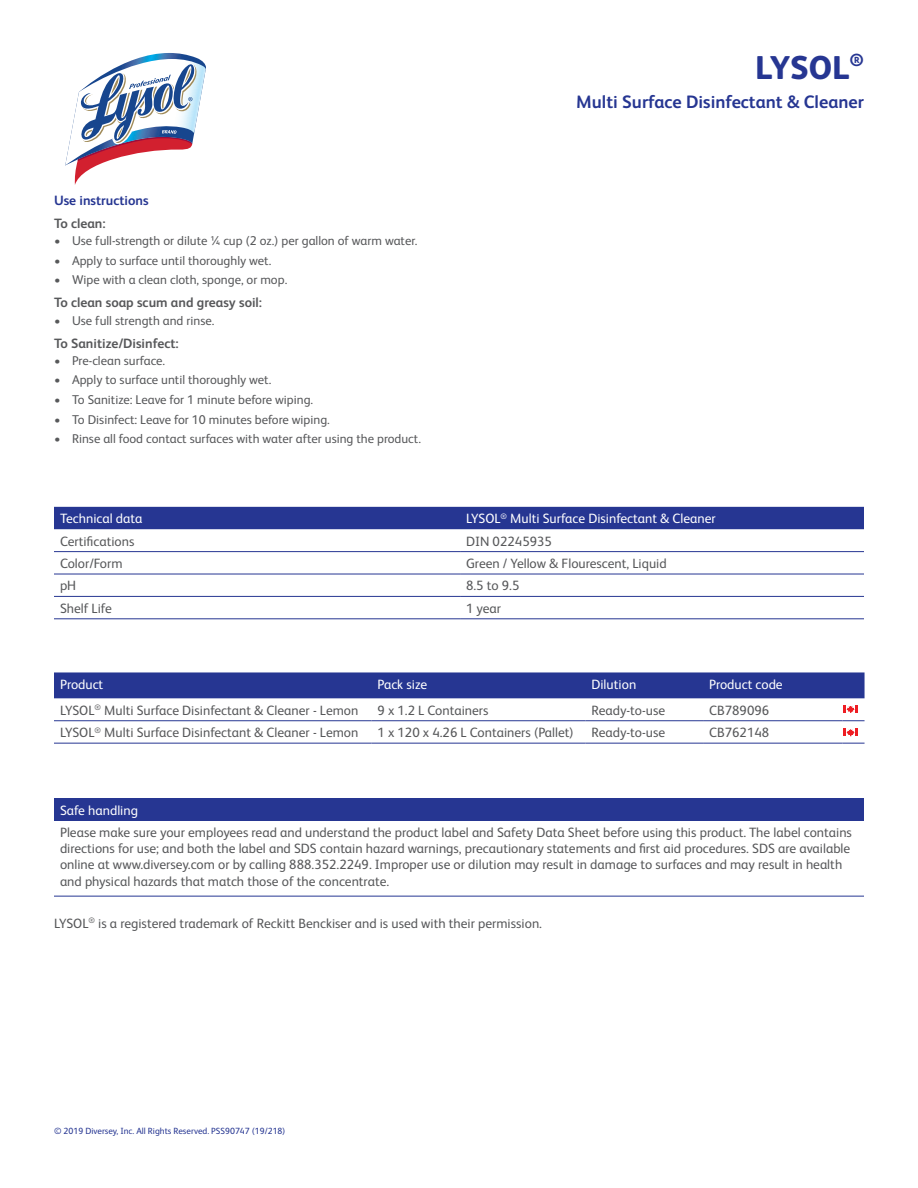
<style>
.page{position:relative;width:918px;height:1188px;background:#fff}
.page>*{position:absolute;margin:0;border:0;box-sizing:border-box;transform-origin:0 0}
.t1{font:800 33px "FS Albert Pro";letter-spacing:-.005em;color:#263692}
.t2{font:700 18px "FS Albert Pro";color:#263692}
.t3{font:13.5px/16.2px "FS Albert Pro";color:#57585a}
.t4{font:13.5px "FS Albert Pro";color:#fff}
.t5{font:700 13.5px "FS Albert Pro";color:#57585a}
.t6{font:700 13.5px "FS Albert Pro";color:#263692}
.t7{font:12.75px "FS Albert Pro";color:#57585a}
.t8{font:9px "FS Albert Pro";color:#263692}
</style>
<div class="page">
<div style="left:54px;top:672px;width:811px;height:26px;background:#263692"></div>
<hr style="left:54px;top:743px;width:318px;height:1px;background:#263692">
<hr style="left:372px;top:743px;width:213px;height:1px;background:#263692">
<hr style="left:585px;top:743px;width:118px;height:1px;background:#263692">
<hr style="left:703px;top:743px;width:139px;height:1px;background:#263692">
<svg style="left:842px;top:743px;width:23px;height:1px"></svg>
<hr style="left:54px;top:720px;width:318px;height:1px;background:#263692">
<hr style="left:372px;top:720px;width:213px;height:1px;background:#263692">
<hr style="left:585px;top:720px;width:118px;height:1px;background:#263692">
<hr style="left:703px;top:720px;width:139px;height:1px;background:#263692">
<svg style="left:842px;top:720px;width:23px;height:1px"></svg>
<div style="left:54px;top:798px;width:810px;height:23px;background:#263692"></div>
<hr style="left:54px;top:896px;width:810px;height:1px;background:#263692">
<svg style="left:844px;top:729px;width:13px;height:7px"></svg>
<svg style="left:844px;top:705px;width:13px;height:8px"></svg>
<div style="left:54px;top:507px;width:810px;height:22px;background:#263692"></div>
<hr style="left:54px;top:551px;width:406px;height:1px;background:#263692">
<hr style="left:460px;top:551px;width:404px;height:1px;background:#263692">
<hr style="left:54px;top:574px;width:406px;height:1px;background:#263692">
<hr style="left:460px;top:574px;width:404px;height:1px;background:#263692">
<hr style="left:54px;top:596px;width:406px;height:1px;background:#263692">
<hr style="left:460px;top:596px;width:404px;height:1px;background:#263692">
<hr style="left:54px;top:618px;width:406px;height:1px;background:#263692">
<hr style="left:460px;top:618px;width:404px;height:1px;background:#263692">
<svg style="left:65px;top:53px;width:141px;height:132px"></svg>
<h1 class="t1" style="left:755px;top:42px;width:110px">LYSOL<sup>®</sup></h1>
<p class="t6" style="left:54px;top:191px;width:96px">Use instructions</p>
<p class="t5" style="left:54px;top:214px;width:53px">To clean:</p>
<p class="t7" style="left:54px;top:232px;width:365px">• Use full-strength or dilute ¼ cup (2 oz.) per gallon of warm water.</p>
<p class="t7" style="left:54px;top:251px;width:219px">• Apply to surface until thoroughly wet.</p>
<p class="t7" style="left:54px;top:271px;width:235px">• Wipe with a clean cloth, sponge, or mop.</p>
<p class="t5" style="left:54px;top:293px;width:210px">To clean soap scum and greasy soil:</p>
<p class="t7" style="left:54px;top:311px;width:162px">• Use full strength and rinse.</p>
<p class="t5" style="left:54px;top:333px;width:126px">To Sanitize/Disinfect:</p>
<p class="t7" style="left:54px;top:351px;width:113px">• Pre-clean surface.</p>
<p class="t7" style="left:54px;top:371px;width:219px">• Apply to surface until thoroughly wet.</p>
<p class="t7" style="left:54px;top:391px;width:261px">• To Sanitize: Leave for 1 minute before wiping.</p>
<p class="t7" style="left:54px;top:410px;width:277px">• To Disinfect: Leave for 10 minutes before wiping.</p>
<p class="t7" style="left:54px;top:430px;width:368px">• Rinse all food contact surfaces with water after using the product.</p>
<h2 class="t2" style="left:576px;top:90px;width:289px">Multi Surface Disinfectant &amp; Cleaner</h2>
<p class="t4" style="left:60px;top:509px;width:84px">Technical data</p>
<p class="t4" style="left:466px;top:509px;width:251px">LYSOL<sup>®</sup> Multi Surface Disinfectant &amp; Cleaner</p>
<p class="t3" style="left:60px;top:532px;width:76px">Certifications</p>
<p class="t3" style="left:466px;top:532px;width:87px">DIN 02245935</p>
<p class="t3" style="left:60px;top:554px;width:64px">Color/Form</p>
<p class="t3" style="left:466px;top:554px;width:202px">Green / Yellow &amp; Flourescent, Liquid</p>
<p class="t3" style="left:60px;top:577px;width:18px">pH</p>
<p class="t3" style="left:466px;top:577px;width:55px">8.5 to 9.5</p>
<p class="t3" style="left:60px;top:599px;width:53px">Shelf Life</p>
<p class="t3" style="left:466px;top:599px;width:37px">1 year</p>
<p class="t4" style="left:60px;top:675px;width:45px">Product</p>
<p class="t4" style="left:378px;top:675px;width:51px">Pack size</p>
<p class="t4" style="left:591px;top:675px;width:46px">Dilution</p>
<p class="t4" style="left:709px;top:675px;width:75px">Product code</p>
<p class="t3" style="left:60px;top:701px;width:300px">LYSOL<sup>®</sup> Multi Surface Disinfectant &amp; Cleaner - Lemon</p>
<p class="t3" style="left:378px;top:701px;width:113px">9 x 1.2 L Containers</p>
<p class="t3" style="left:591px;top:701px;width:75px">Ready-to-use</p>
<p class="t3" style="left:709px;top:701px;width:62px">CB789096</p>
<p class="t3" style="left:60px;top:723px;width:300px">LYSOL<sup>®</sup> Multi Surface Disinfectant &amp; Cleaner - Lemon</p>
<p class="t3" style="left:378px;top:723px;width:198px">1 x 120 x 4.26 L Containers (Pallet)</p>
<p class="t3" style="left:591px;top:723px;width:75px">Ready-to-use</p>
<p class="t3" style="left:709px;top:723px;width:62px">CB762148</p>
<p class="t4" style="left:60px;top:800px;width:80px">Safe handling</p>
<p class="t3" style="left:60px;top:823px;width:794px">Please make sure your employees read and understand the product label and Safety Data Sheet before using this product. The label contains directions for use; and both the label and SDS contain hazard warnings, precautionary statements and first aid procedures. SDS are available online at www.diversey.com or by calling 888.352.2249. Improper use or dilution may result in damage to surfaces and may result in health and physical hazards that match those of the concentrate.</p>
<p class="t3" style="left:54px;top:914px;width:490px">LYSOL<sup>®</sup> is a registered trademark of Reckitt Benckiser and is used with their permission.</p>
<p class="t8" style="left:54px;top:1125px;width:233px">© 2019 Diversey, Inc. All Rights Reserved. PSS90747 (19/218)</p>
</div>
